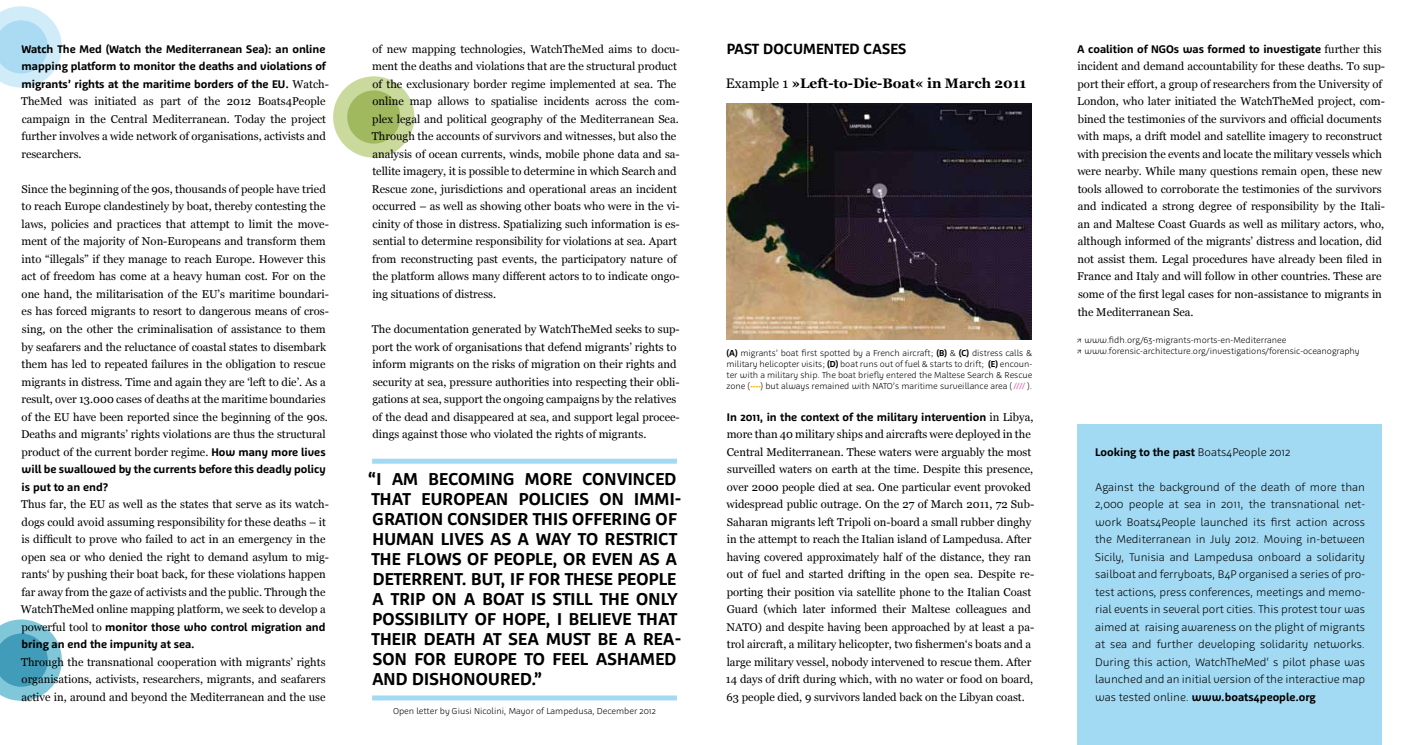
<style>
.page{position:relative;width:1407px;height:745px;background:#fff}
.page>*{position:absolute;margin:0;border:0;box-sizing:border-box;transform-origin:0 0}
.t1{font:700 17.5px/20px "Agile";letter-spacing:.015em;color:#000}
.t2{font:700 15px "Agile";letter-spacing:.015em;color:#000}
.t3{font:700 13.75px "Georgia";color:#000}
.t4{font:11.25px/17.5px "Georgia";color:#000}
.t5{font:300 11.25px/17.5px "Agile";color:#000;text-align:justify}
.t6{font:700 11.25px/17.5px "Agile";color:#000}
.t7{font:300 8.75px/11.2px "Agile";color:#000}
.s1{font-family:"Georgia";font-weight:400}
.s2{font-family:"Agile";font-weight:700}
.s3{font-weight:400}
.s4{font-weight:700}
.s5{font-size:7.5px;color:#e2007a}
.s6{font-weight:300}
</style>
<div class="page">
<img style="left:726px;top:103px;width:305px;height:236px">
<div style="left:372px;top:458px;width:305px;height:5px;background:#a2daf4"></div>
<div style="left:372px;top:695px;width:305px;height:5px;background:#a2daf4"></div>
<div style="left:1077px;top:424px;width:305px;height:320px;background:#a2daf4"></div>
<svg style="left:0;top:6px;width:62px;height:82px"></svg>
<svg style="left:0;top:619px;width:62px;height:81px;background:#79bed1"></svg>
<div style="left:333px;top:76px;width:81px;height:82px;background:#cad99c;border-radius:50%"></div>
<div style="left:347px;top:90px;width:53px;height:53px;background:#a0b95e;border-radius:50%"></div>
<p class="t6" style="left:21px;top:40px;width:309px">Watch The Med (Watch the Mediterranean Sea): an online mapping platform to monitor the deaths and violations of migrants’ rights at the maritime borders of the EU . <span class="s1">Watch-</span></p>
<p class="t4" style="left:21px;top:93px;width:306px;text-align:justify">TheMed was initiated as part of the 2012 Boats4People campaign in the Central Mediterranean. Today the project further involves a wide network of organisations, activists and researchers.</p>
<p class="t4" style="left:21px;top:180px;width:309px">Since the beginning of the 90s, thousands of people have tried to reach Europe clandestinely by boat, thereby contesting the laws, policies and practices that attempt to limit the move&shy;ment of the majority of Non-Europeans and transform them into “illegals” if they manage to reach Europe. However this act of freedom has come at a heavy human cost. For on the one hand, the militarisation of the EU’s maritime boundari&shy;es has forced migrants to resort to dangerous means of cros&shy;sing, on the other the criminalisation of assistance to them by seafarers and the reluctance of coastal states to disembark them has led to repeated failures in the obligation to rescue migrants in distress. Time and again they are ‘left to die’. As a result, over 13.000 cases of deaths at the maritime boundaries of the EU have been reported since the beginning of the 90s.<br>Deaths and migrants’ rights violations are thus the structural product of the current border regime. <span class="s2">How many more lives</span></p>
<p class="t6" style="left:22px;top:460px;width:305px">will be swallowed by the currents before this deadly policy is put to an end?</p>
<p class="t4" style="left:21px;top:495px;width:310px">Thus far, the EU as well as the states that serve as its watch&shy;dogs could avoid assuming responsibility for these deaths – it is difficult to prove who failed to act in an emergency in the open sea or who denied the right to demand asylum to mig&shy;rants‘ by pushing their boat back, for these violations happen far away from the gaze of activists and the public. Through the WatchTheMed online mapping platform, we seek to develop a</p>
<p class="t6" style="left:21px;top:617px;width:306px"><span class="s1">powerful tool to</span> monitor those who control migration and bring an end the impunity at sea.</p>
<p class="t4" style="left:21px;top:653px;width:306px;text-align:justify">Through the transnational cooperation with migrants’ rights organisations, activists, researchers, migrants, and seafarers active in, around and beyond the Mediterranean and the use</p>
<p class="t4" style="left:372px;top:40px;width:309px">of new mapping technologies, WatchTheMed aims to docu&shy;ment the deaths and violations that are the structural product of the exclusionary border regime implemented at sea. The online map allows to spatialise incidents across the com&shy;plex legal and political geography of the Mediterranean Sea.<br>Through the accounts of survivors and witnesses, but also the analysis of ocean currents, winds, mobile phone data and sa&shy;tellite imagery, it is possible to determine in which Search and Rescue zone, jurisdictions and operational areas an incident occurred – as well as showing other boats who were in the vi&shy;cinity of those in distress. Spatializing such information is es&shy;sential to determine responsibility for violations at sea. Apart from reconstructing past events, the participatory nature of the platform allows many different actors to to indicate ongo&shy;ing situations of distress.</p>
<p class="t4" style="left:372px;top:320px;width:309px">The documentation generated by WatchTheMed seeks to sup&shy;port the work of organisations that defend migrants’ rights to inform migrants on the risks of migration on their rights and security at sea, pressure authorities into respecting their obli&shy;gations at sea, support the ongoing campaigns by the relatives of the dead and disappeared at sea, and support legal procee&shy;dings against those who violated the rights of migrants.</p>
<p class="t1" style="left:368px;top:468px;width:315px">“I am becoming more convinced that European policies on immi&shy;gration consider this offering of human lives as a way to restrict the flows of people, or even as a deterrent. But, if for these people a trip on a boat is still the only possibility of hope, I believe that their death at sea must be a rea&shy;son for Europe to feel ashamed and dishonoured.”</p>
<p class="t7" style="left:393px;top:705px;width:264px">Open letter by Giusi Nicolini, Mayor of Lampedusa, December 2012</p>
<h2 class="t2" style="left:727px;top:40px;width:181px">Past documented Cases</h2>
<p class="t3" style="left:726px;top:74px;width:302px"><span class="s3">Example 1</span> »Left-to-Die-Boat« in March 2011</p>
<p class="t7" style="left:726px;top:346px;width:307px;text-align:justify"><span class="s4">(A)</span> migrants’ boat first spotted by a French aircraft; <span class="s4">(B)</span> &amp; <span class="s4">(C)</span> distress calls &amp; military helicopter visits; <span class="s4">(D)</span> boat runs out of fuel &amp; starts to drift; <span class="s4">(E)</span> encoun&shy;ter with a military ship. The boat briefly entered the Maltese Search &amp; Rescue zone (</p>
<p class="t7" style="left:761px;top:380px;width:273px">) but always remained with NATO’s maritime surveillance area ( <span class="s5">////</span> ).</p>
<p class="t6" style="left:727px;top:407px;width:308px">In 2011, in the context of the military intervention <span class="s1">in Libya,</span></p>
<p class="t4" style="left:726px;top:425px;width:310px">more than 40 military ships and aircrafts were deployed in the Central Mediterranean. These waters were arguably the most surveilled waters on earth at the time. Despite this presence, over 2000 people died at sea. One particular event provoked widespread public outrage. On the 27 of March 2011, 72 Sub-Saharan migrants left Tripoli on-board a small rubber dinghy in the attempt to reach the Italian island of Lampedusa. After having covered approximately half of the distance, they ran out of fuel and started drifting in the open sea. Despite re&shy;porting their position via satellite phone to the Italian Coast Guard (which later informed their Maltese colleagues and NATO) and despite having been approached by at least a pa&shy;trol aircraft, a military helicopter, two fishermen‘s boats and a large military vessel, nobody intervened to rescue them. After 14 days of drift during which, with no water or food on board, 63 people died, 9 survivors landed back on the Libyan coast.</p>
<p class="t6" style="left:1077px;top:40px;width:83px">A coalition of NGO</p>
<p class="t6" style="left:1174px;top:40px;width:209px">s was formed to investigate <span class="s1">further this</span></p>
<p class="t4" style="left:1077px;top:58px;width:309px">incident and demand accountability for these deaths. To sup&shy;port their effort, a group of researchers from the University of London, who later initiated the WatchTheMed project, com&shy;bined the testimonies of the survivors and official documents with maps, a drift model and satellite imagery to reconstruct with precision the events and locate the military vessels which were nearby. While many questions remain open, these new tools allowed to corroborate the testimonies of the survivors and indicated a strong degree of responsibility by the Itali&shy;an and Maltese Coast Guards as well as military actors, who, although informed of the migrants’ distress and location, did not assist them. Legal procedures have already been filed in France and Italy and will follow in other countries. These are some of the first legal cases for non-assistance to migrants in the Mediterranean Sea.</p>
<p class="t7" style="left:1076px;top:334px;width:285px">↗ www.fidh.org/63-migrants-morts-en-Mediterranee<br>↗ www.forensic-architecture.org/investigations/forensic-oceanography</p>
<p class="t6" style="left:1095px;top:442px;width:197px">Looking to the past <span class="s6">Boats4People 2012</span></p>
<p class="t5" style="left:1095px;top:477px;width:271px">Against the background of the death of more than 2,000 people at sea in 2011, the transnational net&shy;work Boats4People launched its first action across the Mediterranean in July 2012. Moving in-between Sicily, Tunisia and Lampedusa onboard a solidarity sailboat and ferryboats, B4P organised a series of pro&shy;test actions, press conferences, meetings and memo&shy;rial events in several port cities. This protest tour was aimed at raising awareness on the plight of migrants at sea and further developing solidarity networks.<br>During this action, WatchTheMed‘ s pilot phase was launched and an initial version of the interactive map was tested online. <span class="s4">www.boats4people.org</span></p>
</div>
